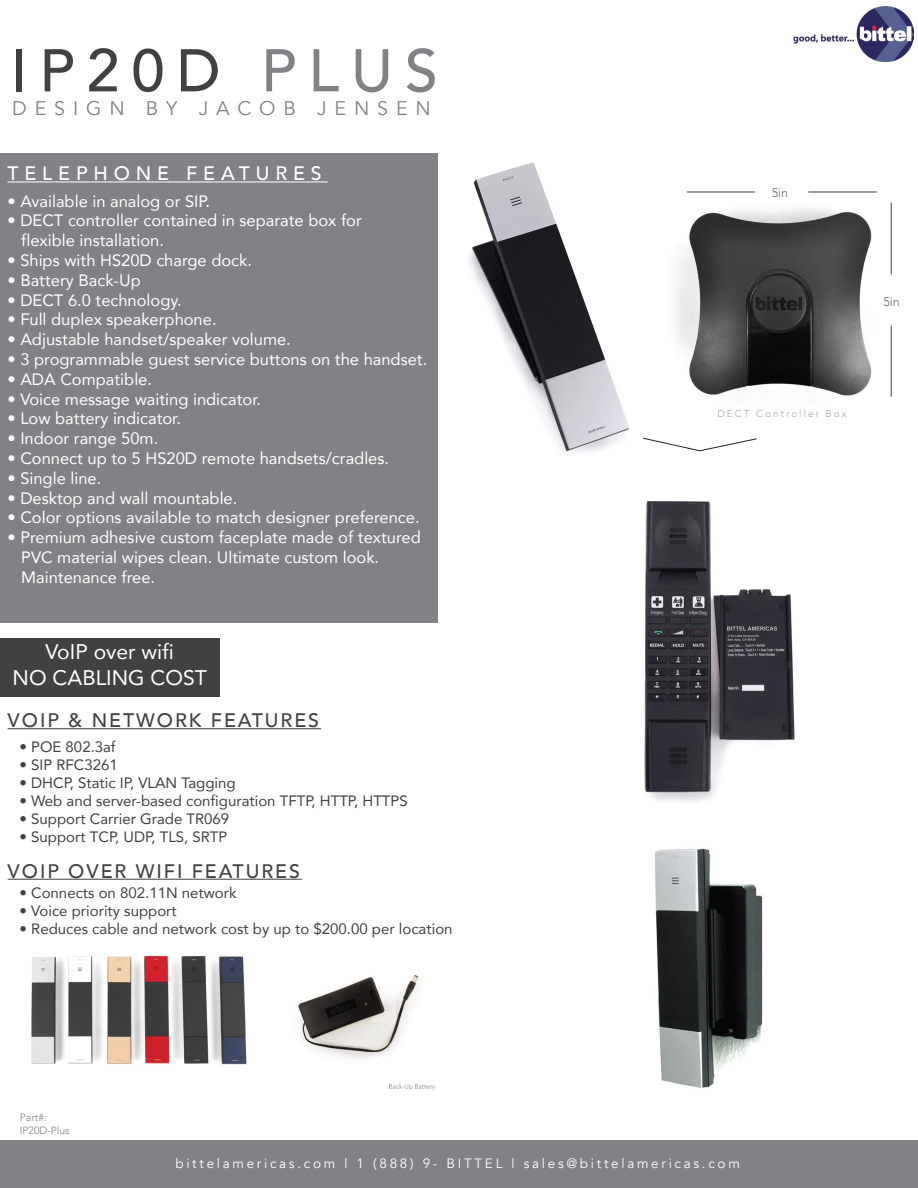
<style>
.page{position:relative;width:918px;height:1188px;background:#fff}
.page>*{position:absolute;margin:0;border:0;box-sizing:border-box;transform-origin:0 0}
.t1{font:500 59.55px "Avenir";letter-spacing:.2em;color:#414042}
.t2{font:21.15px/25.3px "Avenir";color:#fff;text-align:center}
.t3{font:19.65px "Avenir";letter-spacing:.4em;color:#808285}
.t4{font:500 19.5px "Avenir";letter-spacing:.1em;color:#414042}
.t5{font:500 19.5px "Avenir";letter-spacing:.3em;color:#fff}
.t6{font:16.5px/19.8px "Avenir";color:#fff}
.t7{font:15px "Avenir";color:#414042}
.t8{font:13.5px "Avenir";letter-spacing:.2em;color:#fff}
.t9{font:300 12.6px "Avenir";color:#6d6e71}
.t10{font:300 10.5px/12.6px "Avenir";color:#808285}
.t11{font:300 10.05px "Avenir";letter-spacing:.2em;color:#a7a9ac}
.s1{color:#808285}
</style>
<div class="page">
<img style="left:674px;top:191px;width:218px;height:206px">
<hr style="left:891px;top:203px;width:1px;height:72px;background:#414042">
<hr style="left:891px;top:325px;width:1px;height:71px;background:#414042">
<hr style="left:808px;top:192px;width:69px;height:1px;background:#414042">
<hr style="left:687px;top:192px;width:68px;height:1px;background:#414042">
<img style="left:644px;top:501px;width:151px;height:301px">
<img style="left:289px;top:975px;width:146px;height:116px">
<img style="left:469px;top:162px;width:175px;height:291px">
<div style="left:0;top:1140px;width:918px;height:48px;background:#808285"></div>
<div style="left:0;top:154px;width:438px;height:469px;background:#808285"></div>
<div style="left:0;top:638px;width:220px;height:58px;background:#414042"></div>
<hr style="left:8px;top:181px;width:320px;height:1px;background:#fff">
<hr style="left:8px;top:728px;width:313px;height:1px;background:#414042">
<hr style="left:8px;top:879px;width:294px;height:1px;background:#414042">
<img style="left:31px;top:955px;width:216px;height:110px">
<svg style="left:643px;top:438px;width:114px;height:13px"></svg>
<img style="left:655px;top:848px;width:108px;height:240px">
<img style="left:794px;top:7px;width:119px;height:55px">
<h1 class="t1" style="left:11px;top:19px;width:429px">IP20D <span class="s1">PLUS</span></h1>
<p class="t3" style="left:12px;top:96px;width:420px">DESIGN BY JACOB JENSEN</p>
<p class="t5" style="left:8px;top:157px;width:316px">TELEPHONE FEATURES</p>
<p class="t6" style="left:8px;top:190px;width:204px">• Available in analog or SIP.</p>
<p class="t6" style="left:21px;top:210px;width:342px;text-indent:-14px">• DECT controller contained in separate box for flexible installation.</p>
<p class="t6" style="left:8px;top:250px;width:246px">• Ships with HS20D charge dock.</p>
<p class="t6" style="left:8px;top:270px;width:135px">• Battery Back-Up</p>
<p class="t6" style="left:8px;top:289px;width:176px">• DECT 6.0 technology.</p>
<p class="t6" style="left:8px;top:309px;width:211px">• Full duplex speakerphone.</p>
<p class="t6" style="left:8px;top:329px;width:285px">• Adjustable handset/speaker volume.</p>
<p class="t6" style="left:8px;top:349px;width:421px">• 3 programmable guest service buttons on the handset.</p>
<p class="t6" style="left:8px;top:369px;width:146px">• ADA Compatible.</p>
<p class="t6" style="left:8px;top:388px;width:255px">• Voice message waiting indicator.</p>
<p class="t6" style="left:8px;top:408px;width:175px">• Low battery indicator.</p>
<p class="t6" style="left:8px;top:428px;width:152px">• Indoor range 50m.</p>
<p class="t6" style="left:8px;top:448px;width:383px">• Connect up to 5 HS20D remote handsets/cradles.</p>
<p class="t6" style="left:8px;top:468px;width:95px">• Single line.</p>
<p class="t6" style="left:8px;top:487px;width:231px">• Desktop and wall mountable.</p>
<p class="t6" style="left:8px;top:507px;width:414px">• Color options available to match designer preference.</p>
<p class="t6" style="left:21px;top:527px;width:401px;text-indent:-14px">• Premium adhesive custom faceplate made of textured<br>PVC material wipes clean. Ultimate custom look.<br>Maintenance free.</p>
<p class="t2" style="left:13px;top:639px;width:196px">VoIP over wifi<br>NO CABLING COST</p>
<p class="t4" style="left:8px;top:704px;width:313px">VOIP &amp; NETWORK FEATURES</p>
<p class="t7" style="left:20px;top:735px;width:98px">• POE 802.3af</p>
<p class="t7" style="left:20px;top:753px;width:100px">• SIP RFC3261</p>
<p class="t7" style="left:20px;top:771px;width:218px">• DHCP, Static IP, VLAN Tagging</p>
<p class="t7" style="left:20px;top:789px;width:390px">• Web and server-based configuration TFTP, HTTP, HTTPS</p>
<p class="t7" style="left:20px;top:807px;width:211px">• Support Carrier Grade TR069</p>
<p class="t7" style="left:20px;top:825px;width:209px">• Support TCP, UDP, TLS, SRTP</p>
<p class="t4" style="left:8px;top:854px;width:294px">VOIP OVER WIFI FEATURES</p>
<p class="t7" style="left:20px;top:881px;width:219px">• Connects on 802.11N network</p>
<p class="t7" style="left:20px;top:899px;width:159px">• Voice priority support</p>
<p class="t7" style="left:20px;top:917px;width:435px">• Reduces cable and network cost by up to $200.00 per location</p>
<p class="t9" style="left:772px;top:185px;width:18px">5in</p>
<p class="t9" style="left:883px;top:294px;width:18px">5in</p>
<p class="t11" style="left:718px;top:407px;width:131px">DECT Controller Box</p>
<p class="t10" style="left:20px;top:1111px;width:51px">Part#:<br>IP20D-Plus</p>
<p class="t8" style="left:175px;top:1155px;width:566px">bittelamericas.com | 1 (888) 9- BITTEL | sales@bittelamericas.com</p>
</div>
